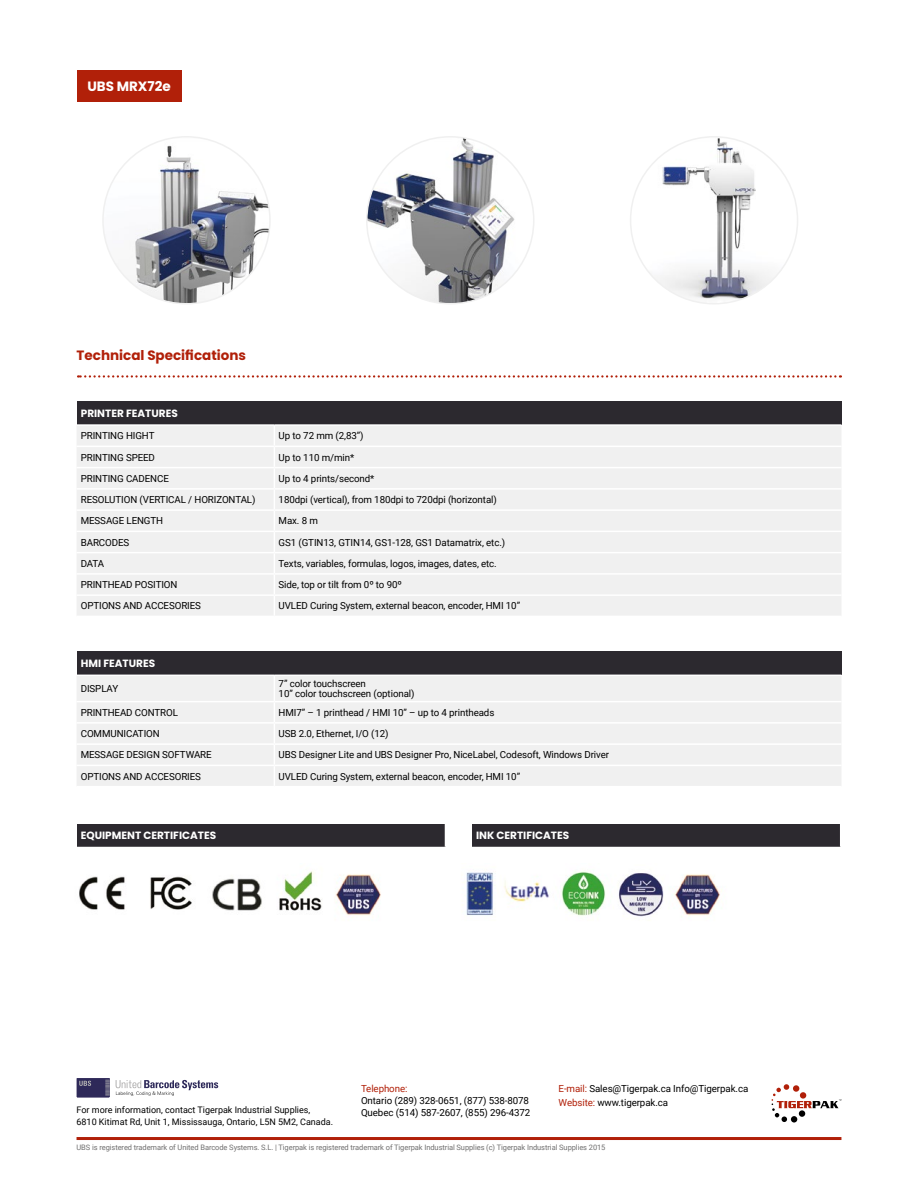
<style>
.page{position:relative;width:918px;height:1188px;background:#fff}
.page>*{position:absolute;margin:0;border:0;box-sizing:border-box;transform-origin:0 0}
.t1{font:700 13.5px "Poppins";color:#b12009}
.t2{font:700 13.5px "Poppins";color:#fff}
.t3{font:700 10.5px "Poppins";color:#fff}
.t4{font:9.75px/10.5px "Roboto";letter-spacing:-.01em;color:#000}
.t5{font:9.75px "Roboto";letter-spacing:-.01em;color:#b12009}
.t6{font:9px/12px "Roboto";color:#000}
.t7{font:7.5px "Roboto";letter-spacing:-.01em;color:#706f6f}
.s1{color:#b12009}
</style>
<div class="page">
<div style="left:77px;top:70px;width:104px;height:32px;background:#b12009"></div>
<svg style="left:78px;top:375px;width:763px;height:3px"></svg>
<div style="left:77px;top:401px;width:765px;height:24px;background:#2c292f"></div>
<div style="left:77px;top:426px;width:764px;height:189px;background:#f0f0f0"></div>
<hr style="left:77px;top:424px;width:197px;height:2px;background:#fff">
<hr style="left:274px;top:424px;width:568px;height:2px;background:#fff">
<svg style="left:274px;top:426px;width:1px;height:189px"></svg>
<hr style="left:77px;top:446px;width:197px;height:1px;background:#fff">
<hr style="left:274px;top:446px;width:568px;height:1px;background:#fff">
<hr style="left:77px;top:467px;width:197px;height:1px;background:#fff">
<hr style="left:274px;top:467px;width:568px;height:1px;background:#fff">
<hr style="left:77px;top:488px;width:197px;height:2px;background:#fff">
<hr style="left:274px;top:488px;width:568px;height:2px;background:#fff">
<hr style="left:77px;top:509px;width:197px;height:2px;background:#fff">
<hr style="left:274px;top:509px;width:568px;height:2px;background:#fff">
<hr style="left:77px;top:531px;width:197px;height:1px;background:#fff">
<hr style="left:274px;top:531px;width:568px;height:1px;background:#fff">
<hr style="left:77px;top:552px;width:197px;height:1px;background:#fff">
<hr style="left:274px;top:552px;width:568px;height:1px;background:#fff">
<hr style="left:77px;top:573px;width:197px;height:2px;background:#fff">
<hr style="left:274px;top:573px;width:568px;height:2px;background:#fff">
<hr style="left:77px;top:594px;width:197px;height:2px;background:#fff">
<hr style="left:274px;top:594px;width:568px;height:2px;background:#fff">
<div style="left:77px;top:652px;width:765px;height:23px;background:#2c292f"></div>
<div style="left:77px;top:676px;width:764px;height:110px;background:#f0f0f0"></div>
<svg style="left:274px;top:676px;width:1px;height:110px"></svg>
<hr style="left:77px;top:701px;width:197px;height:1px;background:#fff">
<hr style="left:274px;top:701px;width:568px;height:1px;background:#fff">
<hr style="left:77px;top:722px;width:197px;height:2px;background:#fff">
<hr style="left:274px;top:722px;width:568px;height:2px;background:#fff">
<hr style="left:77px;top:743px;width:197px;height:2px;background:#fff">
<hr style="left:274px;top:743px;width:568px;height:2px;background:#fff">
<hr style="left:77px;top:765px;width:197px;height:1px;background:#fff">
<hr style="left:274px;top:765px;width:568px;height:1px;background:#fff">
<div style="left:77px;top:824px;width:368px;height:24px;background:#2c292f"></div>
<hr style="left:77px;top:847px;width:369px;height:1px;background:#fff">
<div style="left:472px;top:824px;width:369px;height:24px;background:#2c292f"></div>
<svg style="left:840px;top:824px;width:1px;height:23px"></svg>
<hr style="left:472px;top:847px;width:369px;height:1px;background:#fff">
<img style="left:103px;top:137px;width:167px;height:167px;border-radius:83px">
<img style="left:367px;top:137px;width:167px;height:167px;border-radius:83px">
<img style="left:631px;top:137px;width:167px;height:167px;border-radius:83px">
<hr style="left:77px;top:1137px;width:764px;height:3px;background:#b12009">
<svg style="left:771px;top:1084px;width:70px;height:38px"></svg>
<svg style="left:77px;top:1078px;width:33px;height:19px"></svg>
<svg style="left:116px;top:1080px;width:102px;height:16px"></svg>
<img style="left:79px;top:871px;width:643px;height:47px">
<h1 class="t2" style="left:87px;top:78px;width:85px">UBS MRX72e</h1>
<h1 class="t1" style="left:77px;top:348px;width:171px">Technical Specifications</h1>
<p class="t3" style="left:81px;top:407px;width:99px">PRINTER FEATURES</p>
<p class="t4" style="left:81px;top:430px;width:75px">PRINTING HIGHT</p>
<p class="t4" style="left:279px;top:430px;width:86px">Up to 72 mm (2,83”)</p>
<p class="t4" style="left:81px;top:452px;width:76px">PRINTING SPEED</p>
<p class="t4" style="left:279px;top:452px;width:77px">Up to 110 m/min*</p>
<p class="t4" style="left:81px;top:473px;width:90px">PRINTING CADENCE</p>
<p class="t4" style="left:279px;top:473px;width:97px">Up to 4 prints/second*</p>
<p class="t4" style="left:81px;top:494px;width:176px">RESOLUTION (VERTICAL / HORIZONTAL)</p>
<p class="t4" style="left:279px;top:494px;width:220px">180dpi (vertical), from 180dpi to 720dpi (horizontal)</p>
<p class="t4" style="left:81px;top:515px;width:84px">MESSAGE LENGTH</p>
<p class="t4" style="left:279px;top:515px;width:41px">Max. 8 m</p>
<p class="t4" style="left:81px;top:537px;width:50px">BARCODES</p>
<p class="t4" style="left:279px;top:537px;width:228px">GS1 (GTIN13, GTIN14, GS1-128, GS1 Datamatrix, etc.)</p>
<p class="t4" style="left:81px;top:558px;width:25px">DATA</p>
<p class="t4" style="left:279px;top:558px;width:220px">Texts, variables, formulas, logos, images, dates, etc.</p>
<p class="t4" style="left:81px;top:579px;width:98px">PRINTHEAD POSITION</p>
<p class="t4" style="left:279px;top:579px;width:125px">Side, top or tilt from 0º to 90º</p>
<p class="t4" style="left:81px;top:600px;width:122px">OPTIONS AND ACCESORIES</p>
<p class="t4" style="left:279px;top:600px;width:243px">UVLED Curing System, external beacon, encoder, HMI 10”</p>
<p class="t3" style="left:81px;top:657px;width:76px">HMI FEATURES</p>
<p class="t4" style="left:81px;top:683px;width:39px">DISPLAY</p>
<p class="t4" style="left:279px;top:678px;width:138px">7” color touchscreen<br>10” color touchscreen (optional)</p>
<p class="t4" style="left:81px;top:707px;width:99px">PRINTHEAD CONTROL</p>
<p class="t4" style="left:279px;top:707px;width:217px">HMI7” – 1 printhead / HMI 10” – up to 4 printheads</p>
<p class="t4" style="left:81px;top:728px;width:81px">COMMUNICATION</p>
<p class="t4" style="left:279px;top:728px;width:111px">USB 2.0, Ethernet, I/O (12)</p>
<p class="t4" style="left:81px;top:749px;width:132px">MESSAGE DESIGN SOFTWARE</p>
<p class="t4" style="left:279px;top:749px;width:332px">UBS Designer Lite and UBS Designer Pro, NiceLabel, Codesoft, Windows Driver</p>
<p class="t4" style="left:81px;top:771px;width:122px">OPTIONS AND ACCESORIES</p>
<p class="t4" style="left:279px;top:771px;width:243px">UVLED Curing System, external beacon, encoder, HMI 10”</p>
<p class="t3" style="left:81px;top:829px;width:137px">EQUIPMENT CERTIFICATES</p>
<p class="t3" style="left:476px;top:829px;width:95px">INK CERTIFICATES</p>
<p class="t5" style="left:361px;top:1081px;width:48px">Telephone:</p>
<p class="t4" style="left:361px;top:1094px;width:171px;line-height:12px">Ontario (289) 328-0651, (877) 538-8078<br>Quebec (514) 587-2607, (855) 296-4372</p>
<p class="t4" style="left:559px;top:1080px;width:191px;line-height:14.5px"><span class="s1">E-mail:</span> Sales@Tigerpak.ca Info@Tigerpak.ca<br><span class="s1">Website:</span> www.tigerpak.ca</p>
<p class="t7" style="left:77px;top:1142px;width:530px">UBS is registered trademark of United Barcode Systems. S.L. | Tigerpak is registered trademark of Tigerpak Industrial Supplies (c) Tigerpak Industrial Supplies 2015</p>
<p class="t6" style="left:77px;top:1103px;width:258px">For more information, contact Tigerpak Industrial Supplies,<br>6810 Kitimat Rd, Unit 1, Mississauga, Ontario, L5N 5M2, Canada.</p>
</div>
